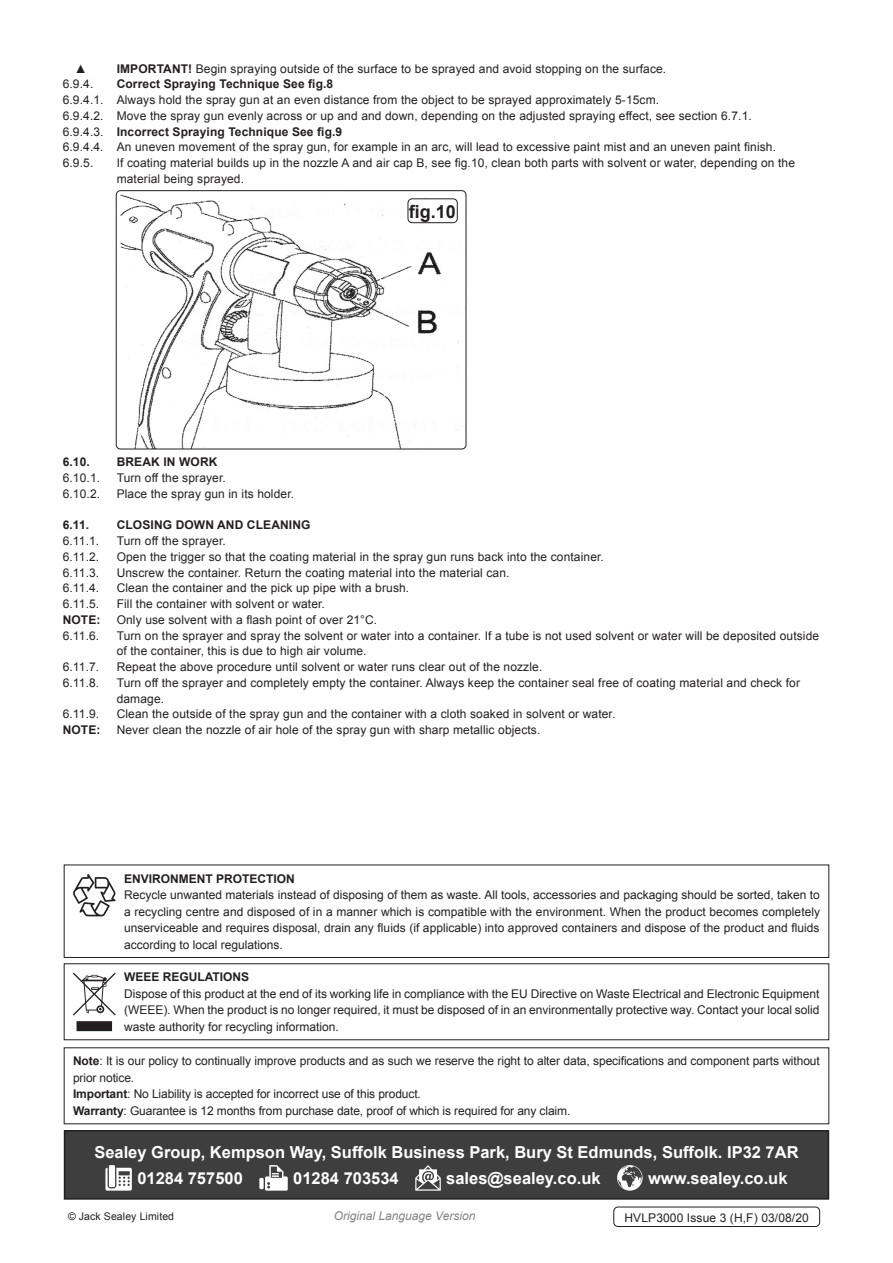
<style>
.page{position:relative;width:893px;height:1263px;background:#fff}
.page>*{position:absolute;margin:0;border:0;box-sizing:border-box;transform-origin:0 0}
.t1{font:700 18px "Arial";color:#231f20}
.Footer_Contact_Infor{font:700 16.5px "Arial";color:#fff}
.Enviroment_Protectio{font:12px/15.8px "Arial";letter-spacing:.01em;color:#231f20}
.Important_Notificati{font:12px/16.5px "Arial";letter-spacing:-.01em;color:#231f20}
.Weee_Regulation_Body{font:12px/16.5px "Arial";color:#231f20;text-align:justify}
.Enviroment_Protectio-2{font:700 12px "Arial";letter-spacing:.01em;color:#231f20}
.Body{font:12px "Arial";letter-spacing:.01em;color:#231f20}
.Body__Footer{font:12px "Arial";letter-spacing:.01em;color:#231f20}
.t2{font:italic 12px "Arial";color:#808285}
.Weee_Regulation_Head{font:700 12px "Arial";color:#231f20}
.Body-2{font:700 12px "Arial";letter-spacing:.01em;color:#231f20}
.Body__Justified__7pt{font:10.5px "Arial";letter-spacing:.01em;color:#231f20}
.s1{font-weight:700}
.s2{font-weight:400}
</style>
<div class="page">
<img style="left:116px;top:191px;width:350px;height:258px">
<div style="left:116px;top:190px;width:350px;height:259px;border:1px solid #231f20;border-radius:4px"></div>
<div style="left:408px;top:198px;width:50px;height:25px;border:1px solid #231f20;border-radius:4px"></div>
<div style="left:613px;top:1206px;width:207px;height:21px;border:1px solid #231f20;border-radius:4px"></div>
<div style="left:65px;top:1131px;width:763px;height:68px;background:#3e3e3f"></div>
<svg style="left:105px;top:1168px;width:27px;height:22px"></svg>
<div style="left:109px;top:1165px;width:6px;height:22px;background:#fff"></div>
<div style="left:259px;top:1178px;width:5px;height:11px;background:#fff"></div>
<svg style="left:265px;top:1165px;width:23px;height:25px"></svg>
<svg style="left:415px;top:1165px;width:26px;height:25px"></svg>
<svg style="left:617px;top:1165px;width:26px;height:25px"></svg>
<div style="left:64px;top:1130px;width:765px;height:69px;border:2px solid #231f20"></div>
<div style="left:64px;top:864px;width:765px;height:94px;border:1px solid #231f20"></div>
<svg style="left:73px;top:874px;width:43px;height:42px"></svg>
<div style="left:77px;top:1022px;width:34px;height:8px;background:#231f20"></div>
<div style="left:77px;top:1021px;width:35px;height:10px;border:2px solid #231f20"></div>
<svg style="left:73px;top:973px;width:43px;height:42px"></svg>
<p class="Enviroment_Protectio" style="left:75px;top:61px;width:13px">▲</p>
<p class="Enviroment_Protectio" style="left:117px;top:61px;width:551px"><span class="s1">IMPORTANT!</span> Begin spraying outside of the surface to be sprayed and avoid stopping on the surface.</p>
<p class="Enviroment_Protectio" style="left:63px;top:76px;width:32px">6.9.4.</p>
<p class="Enviroment_Protectio-2" style="left:117px;top:76px;width:218px">Correct Spraying Technique See fig.8</p>
<p class="Enviroment_Protectio" style="left:63px;top:92px;width:598px">6.9.4.1. Always hold the spray gun at an even distance from the object to be sprayed approximately 5-15cm.</p>
<p class="Enviroment_Protectio" style="left:63px;top:108px;width:691px">6.9.4.2. Move the spray gun evenly across or up and and down, depending on the adjusted spraying effect, see section 6.7.1.</p>
<p class="Enviroment_Protectio-2" style="left:63px;top:123px;width:281px"><span class="s2">6.9.4.3.</span> Incorrect Spraying Technique See fig.9</p>
<p class="Enviroment_Protectio" style="left:63px;top:139px;width:715px">6.9.4.4. An uneven movement of the spray gun, for example in an arc, will lead to excessive paint mist and an uneven paint finish.</p>
<p class="Enviroment_Protectio" style="left:63px;top:155px;width:32px">6.9.5.</p>
<p class="Enviroment_Protectio" style="left:117px;top:155px;width:680px">If coating material builds up in the nozzle A and air cap B, see fig.10, clean both parts with solvent or water, depending on the material being sprayed.</p>
<p class="t1" style="left:409px;top:200px;width:49px">fig.10</p>
<p class="Enviroment_Protectio-2" style="left:63px;top:454px;width:29px">6.10.</p>
<p class="Enviroment_Protectio-2" style="left:117px;top:454px;width:102px">BREAK IN WORK</p>
<p class="Enviroment_Protectio" style="left:63px;top:470px;width:39px">6.10.1.</p>
<p class="Enviroment_Protectio" style="left:117px;top:470px;width:111px">Turn off the sprayer.</p>
<p class="Enviroment_Protectio" style="left:63px;top:486px;width:39px">6.10.2.</p>
<p class="Enviroment_Protectio" style="left:117px;top:486px;width:179px">Place the spray gun in its holder.</p>
<p class="Enviroment_Protectio-2" style="left:63px;top:517px;width:28px">6.11.</p>
<p class="Enviroment_Protectio-2" style="left:117px;top:517px;width:195px">CLOSING DOWN AND CLEANING</p>
<p class="Enviroment_Protectio" style="left:63px;top:533px;width:38px">6.11.1.</p>
<p class="Enviroment_Protectio" style="left:117px;top:533px;width:111px">Turn off the sprayer.</p>
<p class="Enviroment_Protectio" style="left:63px;top:549px;width:38px">6.11.2.</p>
<p class="Enviroment_Protectio" style="left:117px;top:549px;width:489px">Open the trigger so that the coating material in the spray gun runs back into the container.</p>
<p class="Enviroment_Protectio" style="left:63px;top:565px;width:38px">6.11.3.</p>
<p class="Enviroment_Protectio" style="left:117px;top:565px;width:394px">Unscrew the container. Return the coating material into the material can.</p>
<p class="Enviroment_Protectio" style="left:63px;top:580px;width:38px">6.11.4.</p>
<p class="Enviroment_Protectio" style="left:117px;top:580px;width:294px">Clean the container and the pick up pipe with a brush.</p>
<p class="Enviroment_Protectio" style="left:63px;top:596px;width:38px">6.11.5.</p>
<p class="Enviroment_Protectio" style="left:117px;top:596px;width:210px">Fill the container with solvent or water.</p>
<p class="Body-2" style="left:63px;top:612px;width:39px">NOTE:</p>
<p class="Body" style="left:117px;top:612px;width:262px">Only use solvent with a flash point of over 21°C.</p>
<p class="Enviroment_Protectio" style="left:63px;top:628px;width:38px">6.11.6.</p>
<p class="Enviroment_Protectio" style="left:117px;top:628px;width:704px">Turn on the sprayer and spray the solvent or water into a container. If a tube is not used solvent or water will be deposited outside of the container, this is due to high air volume.</p>
<p class="Enviroment_Protectio" style="left:63px;top:659px;width:38px">6.11.7.</p>
<p class="Enviroment_Protectio" style="left:117px;top:659px;width:427px">Repeat the above procedure until solvent or water runs clear out of the nozzle.</p>
<p class="Enviroment_Protectio" style="left:63px;top:675px;width:38px">6.11.8.</p>
<p class="Enviroment_Protectio" style="left:117px;top:675px;width:685px">Turn off the sprayer and completely empty the container. Always keep the container seal free of coating material and check for damage.</p>
<p class="Enviroment_Protectio" style="left:63px;top:706px;width:38px">6.11.9.</p>
<p class="Enviroment_Protectio" style="left:117px;top:706px;width:500px">Clean the outside of the spray gun and the container with a cloth soaked in solvent or water.</p>
<p class="Body-2" style="left:63px;top:722px;width:39px">NOTE:</p>
<p class="Body" style="left:117px;top:722px;width:425px">Never clean the nozzle of air hole of the spray gun with sharp metallic objects.</p>
<p class="Enviroment_Protectio-2" style="left:124px;top:870px;width:172px">ENVIRONMENT PROTECTION</p>
<p class="Enviroment_Protectio" style="left:124px;top:887px;width:698px;line-height:16.5px;text-align:justify">Recycle unwanted materials instead of disposing of them as waste. All tools, accessories and packaging should be sorted, taken to a recycling centre and disposed of in a manner which is compatible with the environment. When the product becomes completely unserviceable and requires disposal, drain any fluids (if applicable) into approved containers and dispose of the product and fluids according to local regulations.</p>
<p class="Weee_Regulation_Head" style="left:124px;top:969px;width:127px">WEEE REGULATIONS</p>
<p class="Weee_Regulation_Body" style="left:124px;top:985px;width:697px">Dispose of this product at the end of its working life in compliance with the EU Directive on Waste Electrical and Electronic Equipment (WEEE). When the product is no longer required, it must be disposed of in an environmentally protective way. Contact your local solid waste authority for recycling information.</p>
<p class="Important_Notificati" style="left:73px;top:1053px;width:748px"><span class="s1">Note</span>: It is our policy to continually improve products and as such we reserve the right to alter data, specifications and component parts without prior notice.</p>
<p class="Important_Notificati" style="left:73px;top:1086px;width:349px"><span class="s1">Important</span>: No Liability is accepted for incorrect use of this product.</p>
<p class="Important_Notificati" style="left:73px;top:1102px;width:499px"><span class="s1">Warranty</span>: Guarantee is 12 months from purchase date, proof of which is required for any claim.</p>
<p class="Footer_Contact_Infor" style="left:94px;top:1141px;width:706px">Sealey Group, Kempson Way, Suffolk Business Park, Bury St Edmunds, Suffolk. IP32 7AR</p>
<p class="Footer_Contact_Infor" style="left:137px;top:1167px;width:107px">01284 757500</p>
<p class="Footer_Contact_Infor" style="left:293px;top:1167px;width:107px">01284 703534</p>
<p class="Footer_Contact_Infor" style="left:446px;top:1167px;width:156px">sales@sealey.co.uk</p>
<p class="Footer_Contact_Infor" style="left:648px;top:1167px;width:141px">www.sealey.co.uk</p>
<p class="Body__Justified__7pt" style="left:68px;top:1209px;width:108px">© Jack Sealey Limited</p>
<p class="t2" style="left:334px;top:1207px;width:143px">Original Language Version</p>
<p class="Body__Footer" style="left:624px;top:1210px;width:186px">HVLP3000 Issue 3 (H,F) 03/08/20</p>
</div>
